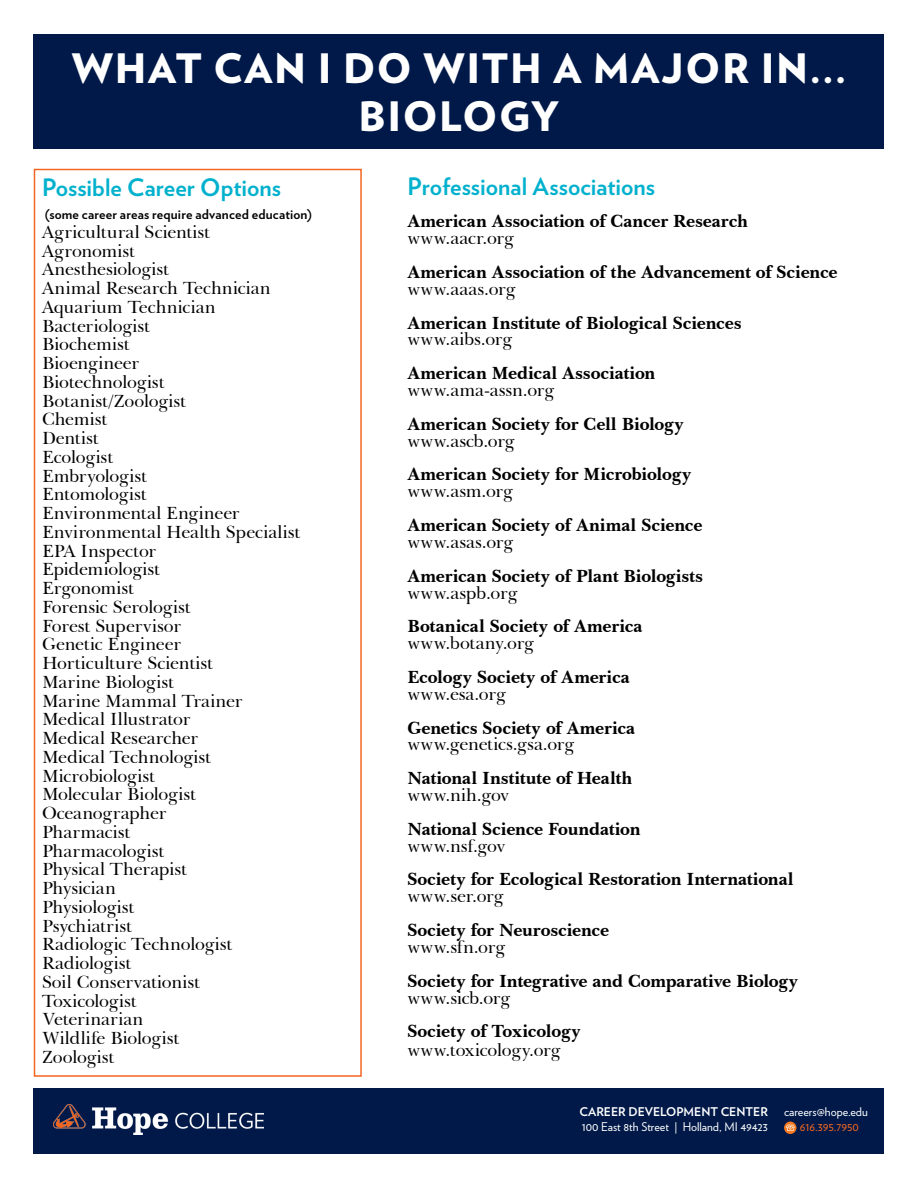
<style>
.page{position:relative;width:918px;height:1188px;background:#fff}
.page>*{position:absolute;margin:0;border:0;box-sizing:border-box;transform-origin:0 0}
.t1{font:900 40.5px "Verlag";letter-spacing:.04em;color:#fff}
.t2{font:700 24px "Verlag";color:#00b1cd}
.t3{font:18px "Baskerville BT";letter-spacing:-.01em;color:#000}
.t4{font:700 18px "Baskerville BT";letter-spacing:-.01em;color:#000}
.t5{font:18px "Baskerville BT";letter-spacing:.01em;color:#000}
.t6{font:700 13.5px "Verlag";letter-spacing:.015em;color:#000}
.t7{font:12px "Verlag";color:#fff}
.t8{font:700 12px "Verlag";color:#fff}
.t9{font:12px "Verlag";color:#f36621}
</style>
<div class="page">
<div style="left:34px;top:34px;width:850px;height:115px;background:#001948"></div>
<div style="left:34px;top:1088px;width:850px;height:66px;background:#001948"></div>
<svg style="left:784px;top:1122px;width:12px;height:12px"></svg>
<svg style="left:786px;top:1125px;width:8px;height:6px"></svg>
<img style="left:54px;top:1104px;width:210px;height:30px">
<div style="left:34px;top:169px;width:328px;height:908px;border:2px solid #f36621"></div>
<p class="t1" style="left:72px;top:35px;width:776px">WHAT CAN I DO WITH A MAJOR IN...</p>
<p class="t1" style="left:358px;top:83px;width:203px">BIOLOGY</p>
<p class="t2" style="left:42px;top:169px;width:241px">Possible Career Options</p>
<p class="t6" style="left:45px;top:204px;width:269px">(some career areas require advanced education)</p>
<p class="t3" style="left:42px;top:221px;width:170px">Agricultural Scientist</p>
<p class="t3" style="left:42px;top:239px;width:95px">Agronomist</p>
<p class="t3" style="left:42px;top:258px;width:129px">Anesthesiologist</p>
<p class="t3" style="left:42px;top:277px;width:230px">Animal Research Technician</p>
<p class="t3" style="left:42px;top:296px;width:175px">Aquarium Technician</p>
<p class="t3" style="left:42px;top:314px;width:110px">Bacteriologist</p>
<p class="t3" style="left:42px;top:333px;width:89px">Biochemist</p>
<p class="t3" style="left:42px;top:352px;width:99px">Bioengineer</p>
<p class="t3" style="left:42px;top:371px;width:124px">Biotechnologist</p>
<p class="t3" style="left:42px;top:389px;width:146px">Botanist/Zoologist</p>
<p class="t3" style="left:42px;top:408px;width:67px">Chemist</p>
<p class="t3" style="left:42px;top:427px;width:58px">Dentist</p>
<p class="t3" style="left:42px;top:446px;width:73px">Ecologist</p>
<p class="t3" style="left:42px;top:464px;width:107px">Embryologist</p>
<p class="t3" style="left:42px;top:483px;width:106px">Entomologist</p>
<p class="t3" style="left:42px;top:502px;width:199px">Environmental Engineer</p>
<p class="t3" style="left:42px;top:521px;width:260px">Environmental Health Specialist</p>
<p class="t3" style="left:42px;top:539px;width:116px">EPA Inspector</p>
<p class="t3" style="left:42px;top:558px;width:120px">Epidemiologist</p>
<p class="t3" style="left:42px;top:577px;width:94px">Ergonomist</p>
<p class="t3" style="left:42px;top:596px;width:150px">Forensic Serologist</p>
<p class="t3" style="left:42px;top:614px;width:141px">Forest Supervisor</p>
<p class="t3" style="left:42px;top:633px;width:141px">Genetic Engineer</p>
<p class="t3" style="left:42px;top:652px;width:173px">Horticulture Scientist</p>
<p class="t3" style="left:42px;top:671px;width:134px">Marine Biologist</p>
<p class="t3" style="left:42px;top:689px;width:202px">Marine Mammal Trainer</p>
<p class="t3" style="left:42px;top:708px;width:150px">Medical Illustrator</p>
<p class="t3" style="left:42px;top:727px;width:158px">Medical Researcher</p>
<p class="t3" style="left:42px;top:746px;width:171px">Medical Technologist</p>
<p class="t3" style="left:42px;top:764px;width:115px">Microbiologist</p>
<p class="t3" style="left:42px;top:783px;width:156px">Molecular Biologist</p>
<p class="t3" style="left:42px;top:802px;width:126px">Oceanographer</p>
<p class="t3" style="left:42px;top:821px;width:90px">Pharmacist</p>
<p class="t3" style="left:42px;top:839px;width:124px">Pharmacologist</p>
<p class="t3" style="left:42px;top:858px;width:146px">Physical Therapist</p>
<p class="t3" style="left:42px;top:877px;width:75px">Physician</p>
<p class="t3" style="left:42px;top:896px;width:94px">Physiologist</p>
<p class="t3" style="left:42px;top:914px;width:91px">Psychiatrist</p>
<p class="t3" style="left:42px;top:933px;width:192px">Radiologic Technologist</p>
<p class="t3" style="left:42px;top:952px;width:91px">Radiologist</p>
<p class="t3" style="left:42px;top:971px;width:160px">Soil Conservationist</p>
<p class="t3" style="left:42px;top:989px;width:96px">Toxicologist</p>
<p class="t3" style="left:42px;top:1008px;width:103px">Veterinarian</p>
<p class="t3" style="left:42px;top:1027px;width:139px">Wildlife Biologist</p>
<p class="t3" style="left:42px;top:1046px;width:74px">Zoologist</p>
<p class="t2" style="left:407px;top:167px;width:249px">Professional Associations</p>
<p class="t4" style="left:407px;top:210px;width:342px">American Association of Cancer Research</p>
<p class="t5" style="left:407px;top:227px;width:108px">www.aacr.org</p>
<p class="t4" style="left:407px;top:261px;width:432px">American Association of the Advancement of Science</p>
<p class="t5" style="left:407px;top:278px;width:110px">www.aaas.org</p>
<p class="t4" style="left:407px;top:311px;width:336px">American Institute of Biological Sciences</p>
<p class="t3" style="left:407px;top:328px;width:107px">www.aibs.org</p>
<p class="t4" style="left:407px;top:362px;width:250px">American Medical Association</p>
<p class="t3" style="left:407px;top:379px;width:149px">www.ama-assn.org</p>
<p class="t4" style="left:407px;top:413px;width:278px">American Society for Cell Biology</p>
<p class="t3" style="left:407px;top:429px;width:109px">www.ascb.org</p>
<p class="t4" style="left:407px;top:463px;width:286px">American Society for Microbiology</p>
<p class="t3" style="left:407px;top:480px;width:107px">www.asm.org</p>
<p class="t4" style="left:407px;top:514px;width:297px">American Society of Animal Science</p>
<p class="t3" style="left:407px;top:531px;width:108px">www.asas.org</p>
<p class="t4" style="left:407px;top:564px;width:297px">American Society of Plant Biologists</p>
<p class="t3" style="left:407px;top:581px;width:112px">www.aspb.org</p>
<p class="t4" style="left:407px;top:615px;width:237px">Botanical Society of America</p>
<p class="t3" style="left:407px;top:632px;width:128px">www.botany.org</p>
<p class="t4" style="left:407px;top:666px;width:224px">Ecology Society of America</p>
<p class="t3" style="left:407px;top:683px;width:100px">www.esa.org</p>
<p class="t4" style="left:407px;top:716px;width:229px">Genetics Society of America</p>
<p class="t3" style="left:407px;top:733px;width:168px">www.genetics.gsa.org</p>
<p class="t4" style="left:407px;top:767px;width:227px">National Institute of Health</p>
<p class="t5" style="left:407px;top:784px;width:103px">www.nih.gov</p>
<p class="t4" style="left:407px;top:818px;width:235px">National Science Foundation</p>
<p class="t3" style="left:407px;top:834px;width:100px">www.nsf.gov</p>
<p class="t4" style="left:407px;top:868px;width:388px">Society for Ecological Restoration International</p>
<p class="t3" style="left:407px;top:885px;width:98px">www.ser.org</p>
<p class="t4" style="left:407px;top:919px;width:203px">Society for Neuroscience</p>
<p class="t3" style="left:407px;top:936px;width:99px">www.sfn.org</p>
<p class="t4" style="left:407px;top:969px;width:393px">Society for Integrative and Comparative Biology</p>
<p class="t3" style="left:407px;top:986px;width:105px">www.sicb.org</p>
<p class="t4" style="left:407px;top:1020px;width:175px">Society of Toxicology</p>
<p class="t3" style="left:407px;top:1039px;width:155px">www.toxicology.org</p>
<p class="t8" style="left:580px;top:1102px;width:190px">CAREER DEVELOPMENT CENTER</p>
<p class="t7" style="left:582px;top:1118px;width:188px">100 East 8th Street | Holland, MI 49423</p>
<p class="t7" style="left:784px;top:1102px;width:85px">careers@hope.edu</p>
<p class="t9" style="left:800px;top:1117px;width:61px">616.395.7950</p>
</div>
